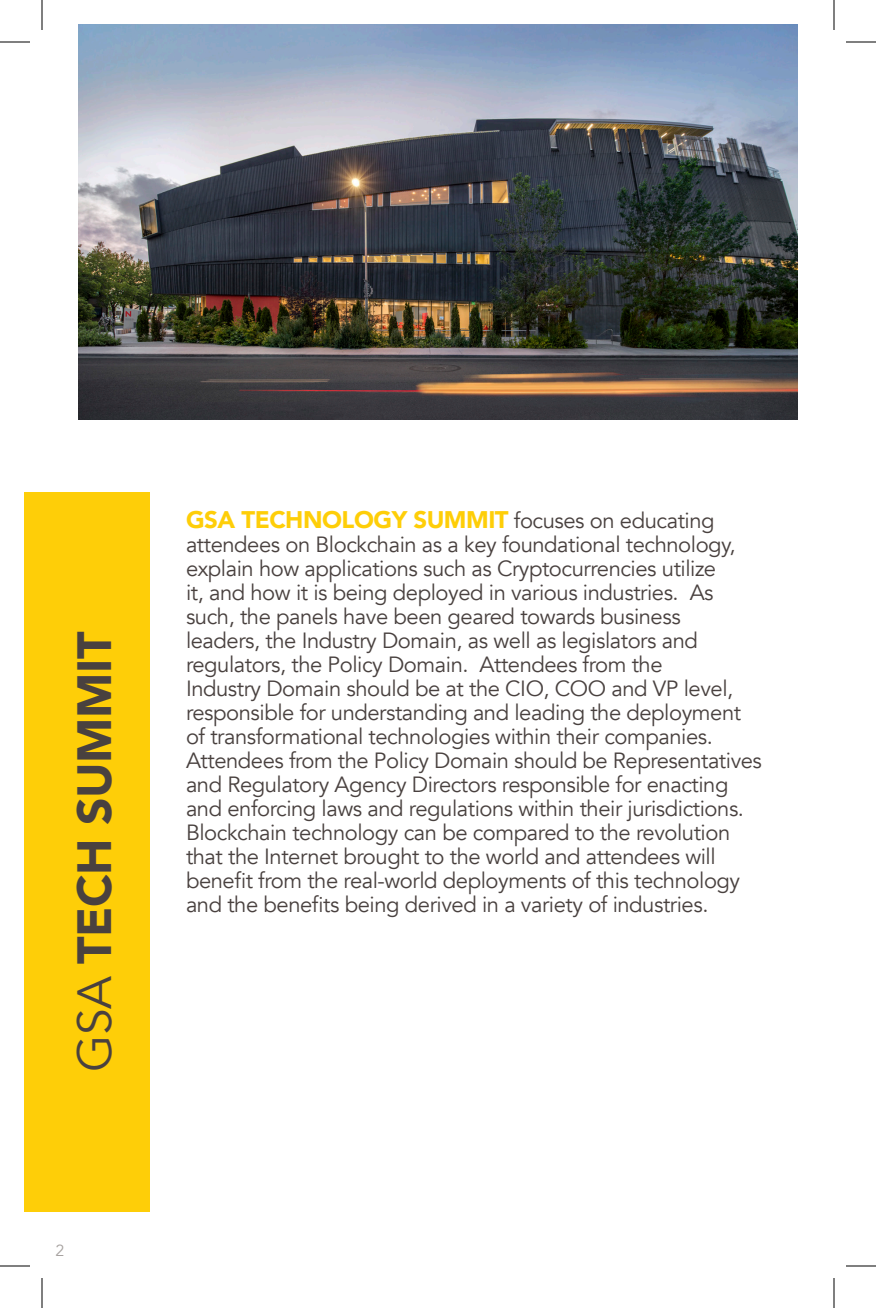
<style>
.page{position:relative;width:876px;height:1308px;background:#fff}
.page>*{position:absolute;margin:0;border:0;box-sizing:border-box;transform-origin:0 0}
.Main_Paragraph{font:900 48px "Avenir";letter-spacing:-.01em;color:#49413f}
.t1{font:48px "Avenir";letter-spacing:-.01em;color:#49413f}
.Main_Paragraph-2{font:900 24px "Avenir";letter-spacing:-.02em;color:#fece08}
.Main_Paragraph-3{font:22px/24px "Avenir";letter-spacing:-.02em;color:#49413f}
.t2{font:16px "Avenir";color:#a7a2a0}
.s1{font-weight:900}
.s2{font-weight:400}
.s3{font-weight:400;font-size:22px;color:#49413f}
</style>
<div class="page">
<img style="left:78px;top:24px;width:720px;height:396px">
<div style="left:24px;top:492px;width:126px;height:720px;background:#fece08"></div>
<hr style="left:0;top:42px;width:30px;height:1px;background:#000">
<hr style="left:846px;top:42px;width:30px;height:1px;background:#000">
<hr style="left:0;top:1266px;width:30px;height:1px;background:#000">
<hr style="left:846px;top:1266px;width:30px;height:1px;background:#000">
<hr style="left:42px;top:0;width:1px;height:30px;background:#000">
<hr style="left:42px;top:1278px;width:1px;height:30px;background:#000">
<hr style="left:834px;top:0;width:1px;height:30px;background:#000">
<hr style="left:834px;top:1278px;width:1px;height:30px;background:#000">
<h1 class="t1" style="left:66px;top:1077px;width:451px;rotate:-90deg">AGENDA <span class="s1">DAY ONE</span></h1>
<p class="Main_Paragraph" style="left:53px;top:1072px;width:442px;rotate:-90deg"><span class="s2">GSA</span> TECH SUMMIT</p>
<p class="t2" style="left:56px;top:1241px;width:10px">2</p>
<p class="Main_Paragraph-2" style="left:186px;top:499px;width:530px">GSA TECHNOLOGY SUMMIT <span class="s3">focuses on educating</span></p>
<p class="Main_Paragraph-3" style="left:186px;top:533px;width:578px">attendees on Blockchain as a key foundational technology, explain how applications such as Cryptocurrencies utilize<br>it, and how it is being deployed in various industries. As such, the panels have been geared towards business<br>leaders, the Industry Domain, as well as legislators and regulators, the Policy Domain. Attendees from the<br>Industry Domain should be at the CIO, COO and VP level, responsible for understanding and leading the deployment of transformational technologies within their companies.<br>Attendees from the Policy Domain should be Representatives and Regulatory Agency Directors responsible for enacting and enforcing laws and regulations within their jurisdictions.<br>Blockchain technology can be compared to the revolution that the Internet brought to the world and attendees will benefit from the real-world deployments of this technology and the benefits being derived in a variety of industries.</p>
</div>
